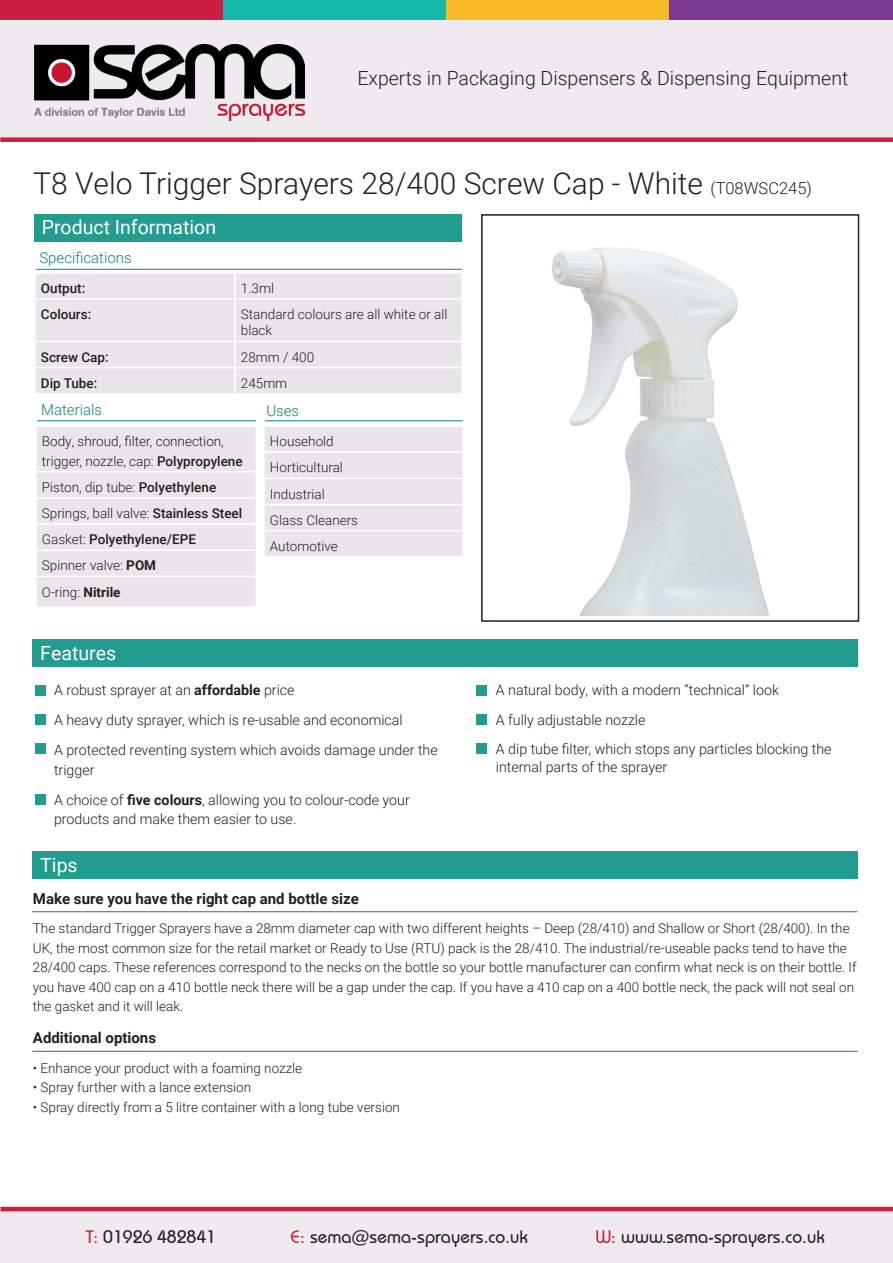
<style>
.page{position:relative;width:893px;height:1263px;background:#fff}
.page>*{position:absolute;margin:0;border:0;box-sizing:border-box;transform-origin:0 0}
.t1{font:300 30px "Roboto";color:#231f20}
.t2{font:300 19.5px "Roboto";color:#231f20}
.t3{font:19.5px "Roboto";color:#fff}
.t4{font:500 18px "Bauhaus IT Cby BT";color:#231f20}
.t5{font:700 15px "Roboto";color:#231f20}
.t6{font:300 15px "Roboto";color:#128176}
.t7{font:300 14.25px/19.5px "Roboto";color:#231f20}
.t8{font:300 13.5px/19.5px "Roboto";color:#231f20}
.t9{font:500 13.5px "Roboto";color:#231f20}
.s1{font-size:16.5px}
.s2{font-weight:500}
.s3{font-weight:300}
.s4{font-weight:700}
.s5{color:#cd1d40}
</style>
<div class="page">
<div style="left:32px;top:639px;width:825px;height:28px;background:#229c8e"></div>
<div style="left:34px;top:214px;width:428px;height:28px;background:#229c8e"></div>
<div style="left:481px;top:214px;width:378px;height:408px;border:2px solid #231f20"></div>
<div style="left:36px;top:274px;width:425px;height:119px;background:#e8e6e8"></div>
<hr style="left:234px;top:274px;width:2px;height:24px;background:#fff">
<hr style="left:34px;top:298px;width:201px;height:2px;background:#fff">
<hr style="left:235px;top:298px;width:228px;height:2px;background:#fff">
<hr style="left:234px;top:300px;width:2px;height:41px;background:#fff">
<hr style="left:34px;top:341px;width:201px;height:1px;background:#fff">
<hr style="left:235px;top:341px;width:228px;height:1px;background:#fff">
<hr style="left:234px;top:342px;width:2px;height:25px;background:#fff">
<hr style="left:234px;top:368px;width:2px;height:25px;background:#fff">
<hr style="left:34px;top:367px;width:201px;height:1px;background:#fff">
<hr style="left:235px;top:367px;width:228px;height:1px;background:#fff">
<hr style="left:36px;top:269px;width:426px;height:1px;background:#128176">
<hr style="left:37px;top:420px;width:219px;height:1px;background:#128176">
<hr style="left:32px;top:911px;width:825px;height:1px;background:#128176">
<div style="left:32px;top:851px;width:825px;height:27px;background:#229c8e"></div>
<div style="left:37px;top:427px;width:219px;height:179px;background:#e8e6e8"></div>
<div style="left:265px;top:427px;width:198px;height:129px;background:#e8e6e8"></div>
<hr style="left:265px;top:420px;width:198px;height:1px;background:#128176">
<hr style="left:32px;top:1051px;width:825px;height:1px;background:#128176">
<img style="left:552px;top:247px;width:217px;height:368px">
<div style="left:0;top:1px;width:893px;height:136px;background:#edebed"></div>
<div style="left:0;top:0;width:223px;height:20px;background:#cd1d40"></div>
<div style="left:223px;top:0;width:223px;height:20px;background:#14b8ab"></div>
<div style="left:446px;top:0;width:224px;height:20px;background:#f8b927"></div>
<div style="left:670px;top:0;width:223px;height:20px;background:#7c3a92"></div>
<div style="left:0;top:137px;width:893px;height:5px;background:#cd1d42"></div>
<img style="left:35px;top:45px;width:270px;height:76px">
<div style="left:1px;top:1211px;width:892px;height:52px;background:#edebed"></div>
<hr style="left:1px;top:1207px;width:892px;height:4px;background:#cd1d41">
<div style="left:35px;top:685px;width:11px;height:11px;background:#229c8e"></div>
<div style="left:35px;top:714px;width:11px;height:11px;background:#229c8e"></div>
<div style="left:35px;top:743px;width:11px;height:11px;background:#229c8e"></div>
<div style="left:35px;top:794px;width:11px;height:11px;background:#229c8e"></div>
<div style="left:476px;top:685px;width:10px;height:11px;background:#229c8e"></div>
<div style="left:476px;top:714px;width:10px;height:11px;background:#229c8e"></div>
<div style="left:476px;top:743px;width:10px;height:11px;background:#229c8e"></div>
<p class="t2" style="left:357px;top:64px;width:492px">Experts in Packaging Dispensers &amp; Dispensing Equipment</p>
<p class="t1" style="left:33px;top:162px;width:780px">T8 Velo Trigger Sprayers 28/400 Screw Cap - White <span class="s1">(T08WSC245)</span></p>
<p class="t3" style="left:42px;top:214px;width:176px">Product Information</p>
<p class="t6" style="left:39px;top:247px;width:94px">Specifications</p>
<p class="t9" style="left:41px;top:279px;width:46px">Output:</p>
<p class="t8" style="left:241px;top:278px;width:35px">1.3ml</p>
<p class="t9" style="left:41px;top:305px;width:52px">Colours:</p>
<p class="t8" style="left:241px;top:306px;width:208px;line-height:16.2px">Standard colours are all white or all black</p>
<p class="t9" style="left:41px;top:347px;width:69px">Screw Cap:</p>
<p class="t8" style="left:241px;top:346px;width:75px">28mm / 400</p>
<p class="t9" style="left:41px;top:373px;width:58px">Dip Tube:</p>
<p class="t8" style="left:241px;top:373px;width:48px">245mm</p>
<p class="t6" style="left:41px;top:399px;width:62px">Materials</p>
<p class="t6" style="left:266px;top:400px;width:34px">Uses</p>
<p class="t8" style="left:42px;top:431px;width:183px">Body, shroud, filter, connection,</p>
<p class="t8" style="left:42px;top:451px;width:202px">trigger, nozzle, cap: <span class="s2">Polypropylene</span></p>
<p class="t8" style="left:42px;top:477px;width:176px">Piston, dip tube: <span class="s2">Polyethylene</span></p>
<p class="t8" style="left:42px;top:503px;width:202px">Springs, ball valve: <span class="s2">Stainless Steel</span></p>
<p class="t9" style="left:42px;top:530px;width:156px"><span class="s3">Gasket:</span> Polyethylene/EPE</p>
<p class="t8" style="left:42px;top:555px;width:116px">Spinner valve: <span class="s4">POM</span></p>
<p class="t8" style="left:42px;top:581px;width:80px">O-ring: <span class="s4">Nitrile</span></p>
<p class="t3" style="left:40px;top:639px;width:77px">Features</p>
<p class="t8" style="left:270px;top:431px;width:65px">Household</p>
<p class="t8" style="left:270px;top:457px;width:75px">Horticultural</p>
<p class="t8" style="left:270px;top:483px;width:56px">Industrial</p>
<p class="t8" style="left:270px;top:510px;width:90px">Glass Cleaners</p>
<p class="t8" style="left:270px;top:536px;width:69px">Automotive</p>
<p class="t7" style="left:54px;top:680px;width:242px">A robust sprayer at an <span class="s4">affordable</span> price</p>
<p class="t7" style="left:54px;top:710px;width:350px">A heavy duty sprayer, which is re-usable and economical</p>
<p class="t7" style="left:54px;top:740px;width:385px">A protected reventing system which avoids damage under the trigger</p>
<p class="t7" style="left:54px;top:789px;width:357px">A choice of <span class="s4">five colours</span>, allowing you to colour-code your</p>
<p class="t7" style="left:54px;top:809px;width:244px">products and make them easier to use.</p>
<p class="t3" style="left:40px;top:851px;width:39px">Tips</p>
<p class="t7" style="left:496px;top:680px;width:285px">A natural body, with a modern “technical” look</p>
<p class="t7" style="left:496px;top:710px;width:151px">A fully adjustable nozzle</p>
<p class="t7" style="left:496px;top:739px;width:337px;line-height:18px">A dip tube filter, which stops any particles blocking the internal parts of the sprayer</p>
<p class="t5" style="left:33px;top:888px;width:327px">Make sure you have the right cap and bottle size</p>
<p class="t8" style="left:33px;top:918px;width:825px">The standard Trigger Sprayers have a 28mm diameter cap with two different heights – Deep (28/410) and Shallow or Short (28/400). In the UK, the most common size for the retail market or Ready to Use (RTU) pack is the 28/410. The industrial/re-useable packs tend to have the 28/400 caps. These references correspond to the necks on the bottle so your bottle manufacturer can confirm what neck is on their bottle. If you have 400 cap on a 410 bottle neck there will be a gap under the cap. If you have a 410 cap on a 400 bottle neck, the pack will not seal on the gasket and it will leak.</p>
<p class="t5" style="left:33px;top:1027px;width:125px">Additional options</p>
<p class="t8" style="left:33px;top:1058px;width:271px">• Enhance your product with a foaming nozzle</p>
<p class="t8" style="left:33px;top:1077px;width:220px">• Spray further with a lance extension</p>
<p class="t8" style="left:33px;top:1097px;width:369px">• Spray directly from a 5 litre container with a long tube version</p>
<p class="t4" style="left:86px;top:1225px;width:132px"><span class="s5">T:</span> 01926 482841</p>
<p class="t4" style="left:291px;top:1225px;width:239px"><span class="s5">E:</span> sema@sema-sprayers.co.uk</p>
<p class="t4" style="left:595px;top:1225px;width:231px"><span class="s5">W:</span> www.sema-sprayers.co.uk</p>
</div>
